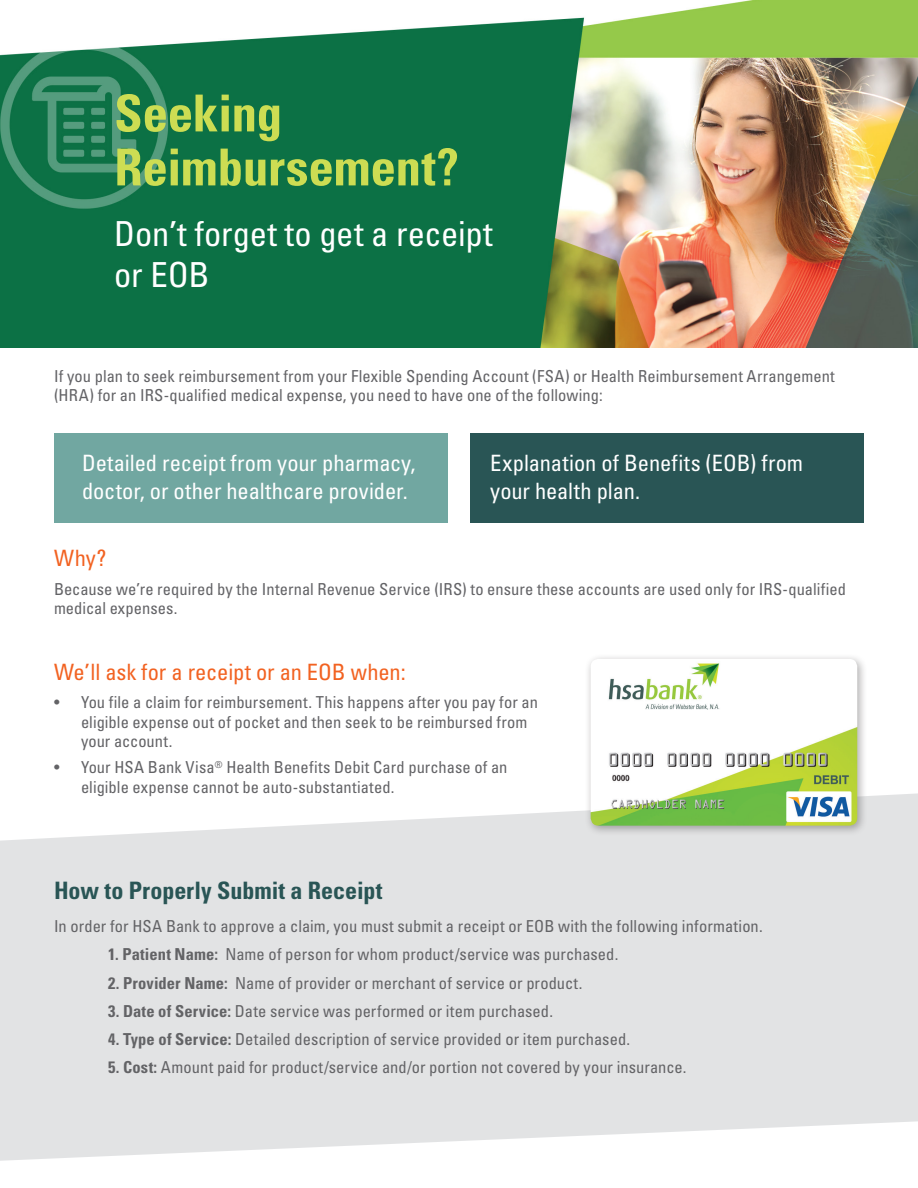
<style>
.page{position:relative;width:918px;height:1188px;background:#fff}
.page>*{position:absolute;margin:0;border:0;box-sizing:border-box;transform-origin:0 0}
.t1{font:700 condensed 51px/54px "Univers LT Std";letter-spacing:-.005em;color:#cddd53}
.t2{font:condensed 34.5px/40.5px "Univers LT Std";letter-spacing:-.005em;color:#fff}
.t3{font:700 condensed 24px "Univers LT Std";color:#295555}
.t4{font:condensed 22.5px/28.5px "Univers LT Std";letter-spacing:-.005em;color:#fff}
.t5{font:condensed 22.5px "Univers LT Std";letter-spacing:-.005em;color:#f26221}
.t6{font:condensed 16.5px/19.5px "Univers LT Std";letter-spacing:.005em;color:#636366}
.s1{font-weight:700}
</style>
<div class="page">
<img style="left:1px;top:0;width:917px;height:347px">
<svg style="left:0;top:793px;width:918px;height:368px;fill:#e2e3e4"></svg>
<div style="left:55px;top:433px;width:393px;height:90px;background:#71a7a1"></div>
<div style="left:470px;top:433px;width:393px;height:90px;background:#295555"></div>
<div style="left:585px;top:653px;width:283px;height:183px;background:#231f20;opacity:.35"></div>
<img style="left:591px;top:659px;width:266px;height:167px">
<p class="t1" style="left:114px;top:86px;width:346px">Seeking<br>Reimbursement?</p>
<p class="t2" style="left:114px;top:213px;width:380px">Don’t forget to get a receipt or EOB</p>
<p class="t6" style="left:54px;top:366px;width:782px">If you plan to seek reimbursement from your Flexible Spending Account (FSA) or Health Reimbursement Arrangement (HRA) for an IRS-qualified medical expense, you need to have one of the following:</p>
<p class="t4" style="left:82px;top:448px;width:335px">Detailed receipt from your pharmacy, doctor, or other healthcare provider.</p>
<p class="t4" style="left:490px;top:448px;width:314px">Explanation of Benefits (EOB) from your health plan.</p>
<p class="t5" style="left:54px;top:544px;width:54px">Why?</p>
<p class="t6" style="left:54px;top:579px;width:794px">Because we’re required by the Internal Revenue Service (IRS) to ensure these accounts are used only for IRS-qualified medical expenses.</p>
<p class="t5" style="left:54px;top:658px;width:353px">We’ll ask for a receipt or an EOB when:</p>
<p class="t6" style="left:81px;top:692px;width:458px;text-indent:-27px">• You file a claim for reimbursement. This happens after you pay for an eligible expense out of pocket and then seek to be reimbursed from your account.</p>
<p class="t6" style="left:81px;top:758px;width:428px;text-indent:-27px">• Your HSA Bank Visa<sup>®</sup> Health Benefits Debit Card purchase of an eligible expense cannot be auto-substantiated.</p>
<p class="t3" style="left:54px;top:876px;width:330px">How to Properly Submit a Receipt</p>
<p class="t6" style="left:54px;top:916px;width:710px">In order for HSA Bank to approve a claim, you must submit a receipt or EOB with the following information.</p>
<p class="t6" style="left:108px;top:945px;width:512px"><span class="s1">1. Patient Name:</span> Name of person for whom product/service was purchased.</p>
<p class="t6" style="left:108px;top:973px;width:476px"><span class="s1">2. Provider Name:</span> Name of provider or merchant of service or product.</p>
<p class="t6" style="left:108px;top:1001px;width:447px"><span class="s1">3. Date of Service:</span> Date service was performed or item purchased.</p>
<p class="t6" style="left:108px;top:1029px;width:524px"><span class="s1">4. Type of Service:</span> Detailed description of service provided or item purchased.</p>
<p class="t6" style="left:108px;top:1057px;width:580px"><span class="s1">5. Cost:</span> Amount paid for product/service and/or portion not covered by your insurance.</p>
</div>
